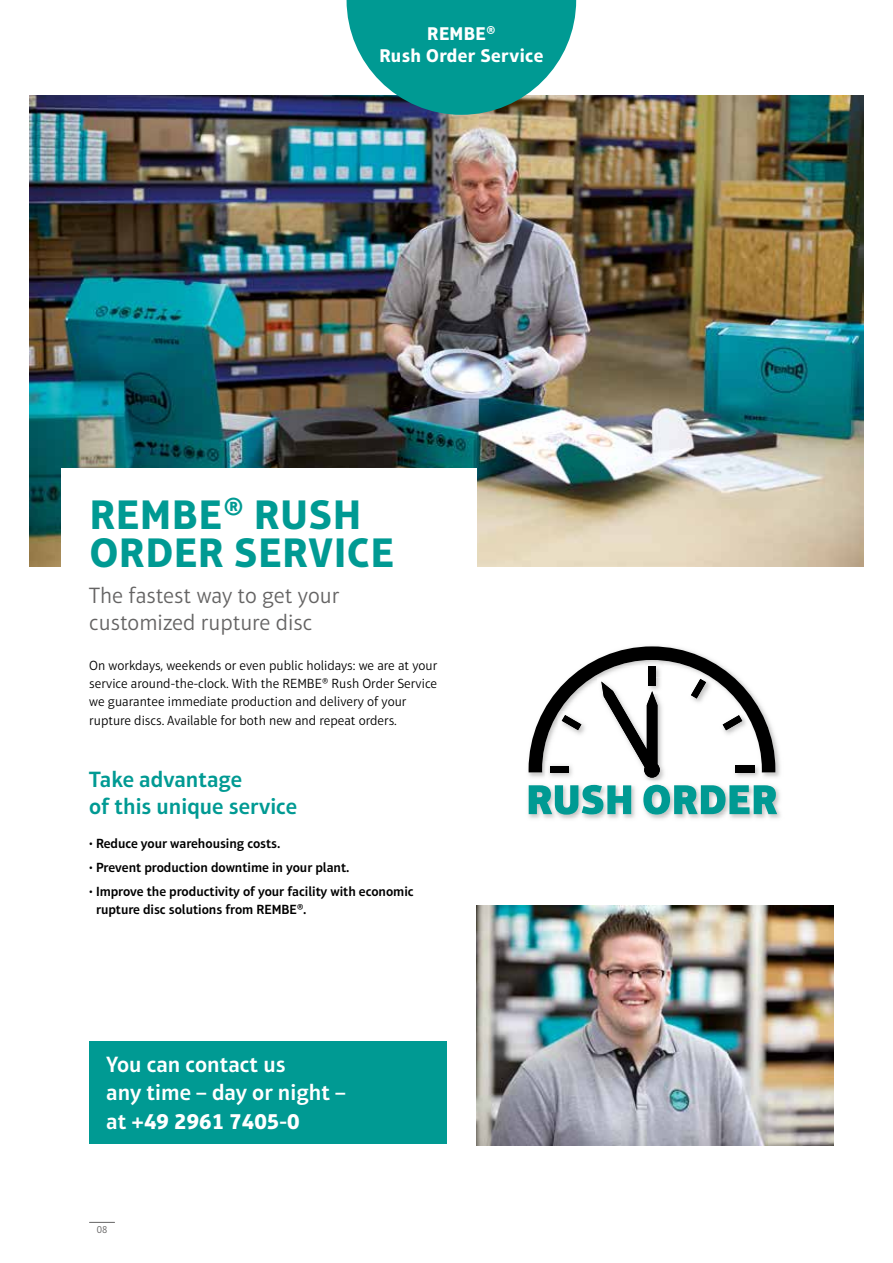
<style>
.page{position:relative;width:893px;height:1263px;background:#fff}
.page>*{position:absolute;margin:0;border:0;box-sizing:border-box;transform-origin:0 0}
.t1{font:700 42px/38.2px "Aptifer Sans LT Pro";letter-spacing:.025em;color:#009a93}
.t2{font:600 22.5px/28.5px "Aptifer Sans LT Pro";color:#fff}
.t3{font:300 22.5px/27px "Aptifer Sans LT Pro";color:#646363}
.t4{font:600 22.5px/27px "Aptifer Sans LT Pro";color:#009a93}
.t5{font:700 18.75px/22.5px "Aptifer Sans LT Pro";letter-spacing:.02em;color:#fff;text-align:center}
.t6{font:300 13.5px/18.3px "Aptifer Sans LT Pro";color:#000}
.t7{font:600 13.5px/17.5px "Aptifer Sans LT Pro";letter-spacing:-.005em;color:#000}
.t8{font:300 10.5px "Aptifer Sans LT Pro";color:#646363}
.s1{font-weight:300}
.s2{font-weight:700}
</style>
<div class="page">
<svg style="left:90px;top:1222px;width:25px;height:1px"></svg>
<img style="left:30px;top:96px;width:833px;height:470px">
<div style="left:89px;top:1041px;width:358px;height:103px;background:#009a93"></div>
<svg style="left:347px;top:0;width:229px;height:115px;background:#259d97"></svg>
<div style="left:61px;top:468px;width:415px;height:263px;background:#fff"></div>
<img style="left:476px;top:905px;width:357px;height:240px">
<img style="left:528px;top:784px;width:253px;height:35px">
<img style="left:597px;top:780px;width:71px;height:5px">
<svg style="left:529px;top:785px;width:102px;height:30px;background:#53b5b1"></svg>
<svg style="left:643px;top:785px;width:134px;height:30px;background:#52b4b0"></svg>
<img style="left:528px;top:738px;width:252px;height:42px">
<svg style="left:529px;top:646px;width:246px;height:132px"></svg>
<img style="left:546px;top:762px;width:30px;height:18px">
<div style="left:550px;top:766px;width:19px;height:6px;background:#000"></div>
<h3 class="t5" style="left:379px;top:22px;width:165px">REMBE®<br>Rush Order Service</h3>
<h1 class="t1" style="left:90px;top:495px;width:305px">REMBE® RUSH<br>ORDER SERVICE</h1>
<h2 class="t3" style="left:89px;top:582px;width:251px">The fastest way to get your customized rupture disc</h2>
<p class="t6" style="left:89px;top:656px;width:349px">On workdays, weekends or even public holidays: we are at your service around-the-clock. With the REMBE® Rush Order Service we guarantee immediate production and delivery of your rupture discs. Available for both new and repeat orders.</p>
<h2 class="t4" style="left:89px;top:766px;width:209px">Take advantage<br>of this unique service</h2>
<p class="t7" style="left:89px;top:835px;width:193px"><span class="s1">•</span> Reduce your warehousing costs.</p>
<p class="t7" style="left:89px;top:859px;width:262px"><span class="s1">•</span> Prevent production downtime in your plant.</p>
<p class="t7" style="left:96px;top:883px;width:319px;text-indent:-7px"><span class="s1">•</span> Improve the productivity of your facility with economic rupture disc solutions from REMBE®.</p>
<h2 class="t2" style="left:106px;top:1049px;width:241px">You can contact us<br>any time – day or night – at <span class="s2">+49 2961 7405-0</span></h2>
<p class="t8" style="left:97px;top:1224px;width:12px">08</p>
</div>
